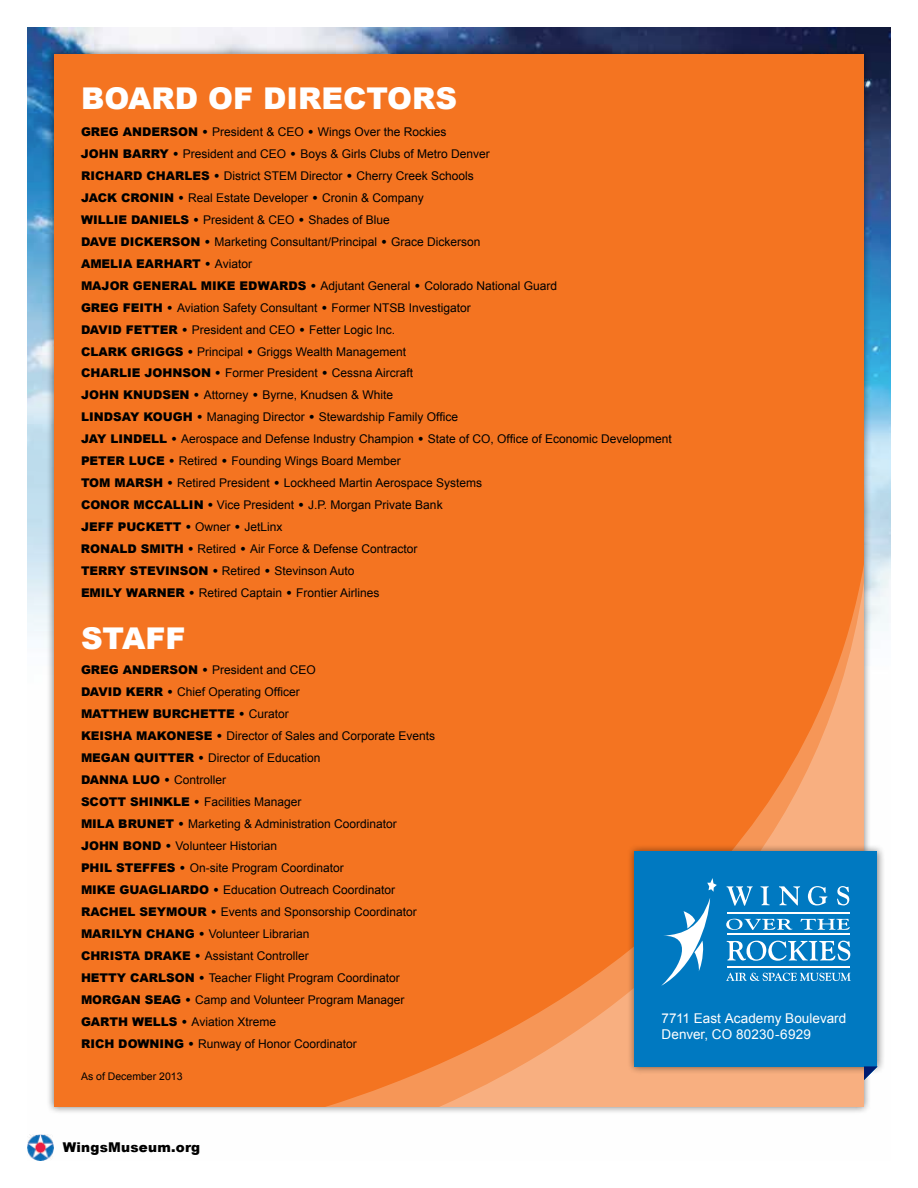
<style>
.page{position:relative;width:918px;height:1188px;background:#fff}
.page>*{position:absolute;margin:0;border:0;box-sizing:border-box;transform-origin:0 0}
.t1{font:900 30px "Arial";color:#fff}
.t2{font:13.5px/16.5px "Arial";letter-spacing:.005em;color:#fff}
.t3{font:900 13.5px "Arial";letter-spacing:.02em;color:#000}
.t4{font:12px/21.9px "Arial";color:#000}
.t5{font:10.5px "Arial";color:#000}
.s1{font-weight:900}
</style>
<div class="page">
<img style="left:27px;top:27px;width:864px;height:610px">
<div style="left:46px;top:46px;width:825px;height:1069px;background:#000;opacity:.5"></div>
<div style="left:54px;top:54px;width:810px;height:1053px;background:#f47421"></div>
<svg style="left:326px;top:565px;width:538px;height:542px"></svg>
<div style="left:627px;top:843px;width:258px;height:231px;background:#000;opacity:.5"></div>
<div style="left:634px;top:851px;width:244px;height:215px;background:#0079c1"></div>
<svg style="left:864px;top:1066px;width:14px;height:14px"></svg>
<svg style="left:662px;top:898px;width:48px;height:88px"></svg>
<svg style="left:707px;top:878px;width:10px;height:14px"></svg>
<svg style="left:727px;top:886px;width:26px;height:20px"></svg>
<svg style="left:760px;top:886px;width:10px;height:19px"></svg>
<svg style="left:779px;top:886px;width:21px;height:20px"></svg>
<svg style="left:808px;top:886px;width:19px;height:19px"></svg>
<svg style="left:837px;top:886px;width:12px;height:19px"></svg>
<svg style="left:726px;top:919px;width:66px;height:11px"></svg>
<svg style="left:800px;top:919px;width:50px;height:11px"></svg>
<svg style="left:727px;top:941px;width:123px;height:20px"></svg>
<svg style="left:726px;top:973px;width:124px;height:8px"></svg>
<hr style="left:727px;top:912px;width:122px;height:1px;background:#fff">
<hr style="left:727px;top:934px;width:123px;height:1px;background:#fff">
<hr style="left:727px;top:966px;width:123px;height:1px;background:#fff">
<img style="left:27px;top:1134px;width:27px;height:27px">
<h1 class="t1" style="left:81px;top:76px;width:378px">BOARD OF DIRECTORS</h1>
<p class="t4" style="left:81px;top:121px;width:592px"><span class="s1">GREG ANDERSON •</span> President &amp; CEO <span class="s1">•</span> Wings Over the Rockies<br><span class="s1">JOHN BARRY •</span> President and CEO <span class="s1">•</span> Boys &amp; Girls Clubs of Metro Denver<br><span class="s1">RICHARD CHARLES •</span> District STEM Director <span class="s1">•</span> Cherry Creek Schools<br><span class="s1">JACK CRONIN •</span> Real Estate Developer <span class="s1">•</span> Cronin &amp; Company<br><span class="s1">WILLIE DANIELS •</span> President &amp; CEO <span class="s1">•</span> Shades of Blue<br><span class="s1">DAVE DICKERSON •</span> Marketing Consultant/Principal <span class="s1">•</span> Grace Dickerson<br><span class="s1">AMELIA EARHART •</span> Aviator<br><span class="s1">MAJOR GENERAL MIKE EDWARDS •</span> Adjutant General <span class="s1">•</span> Colorado National Guard<br><span class="s1">GREG FEITH •</span> Aviation Safety Consultant <span class="s1">•</span> Former NTSB Investigator<br><span class="s1">DAVID FETTER •</span> President and CEO <span class="s1">•</span> Fetter Logic Inc.<br><span class="s1">CLARK GRIGGS •</span> Principal <span class="s1">•</span> Griggs Wealth Management<br><span class="s1">CHARLIE JOHNSON •</span> Former President <span class="s1">•</span> Cessna Aircraft<br><span class="s1">JOHN KNUDSEN •</span> Attorney <span class="s1">•</span> Byrne, Knudsen &amp; White<br><span class="s1">LINDSAY KOUGH •</span> Managing Director <span class="s1">•</span> Stewardship Family Office<br><span class="s1">JAY LINDELL •</span> Aerospace and Defense Industry Champion <span class="s1">•</span> State of CO, Office of Economic Development <span class="s1">PETER LUCE •</span> Retired <span class="s1">•</span> Founding Wings Board Member<br><span class="s1">TOM MARSH •</span> Retired President <span class="s1">•</span> Lockheed Martin Aerospace Systems<br><span class="s1">CONOR MCCALLIN •</span> Vice President <span class="s1">•</span> J.P. Morgan Private Bank<br><span class="s1">JEFF PUCKETT •</span> Owner <span class="s1">•</span> JetLinx<br><span class="s1">RONALD SMITH •</span> Retired <span class="s1">•</span> Air Force &amp; Defense Contractor<br><span class="s1">TERRY STEVINSON •</span> Retired <span class="s1">•</span> Stevinson Auto<br><span class="s1">EMILY WARNER •</span> Retired Captain <span class="s1">•</span> Frontier Airlines</p>
<h1 class="t1" style="left:81px;top:616px;width:106px">STAFF</h1>
<p class="t4" style="left:81px;top:659px;width:356px"><span class="s1">GREG ANDERSON •</span> President and CEO<br><span class="s1">DAVID KERR •</span> Chief Operating Officer<br><span class="s1">MATTHEW BURCHETTE •</span> Curator<br><span class="s1">KEISHA MAKONESE •</span> Director of Sales and Corporate Events <span class="s1">MEGAN QUITTER •</span> Director of Education<br><span class="s1">DANNA LUO •</span> Controller<br><span class="s1">SCOTT SHINKLE •</span> Facilities Manager<br><span class="s1">MILA BRUNET •</span> Marketing &amp; Administration Coordinator <span class="s1">JOHN BOND •</span> Volunteer Historian<br><span class="s1">PHIL STEFFES •</span> On-site Program Coordinator<br><span class="s1">MIKE GUAGLIARDO •</span> Education Outreach Coordinator <span class="s1">RACHEL SEYMOUR •</span> Events and Sponsorship Coordinator <span class="s1">MARILYN CHANG •</span> Volunteer Librarian<br><span class="s1">CHRISTA DRAKE •</span> Assistant Controller<br><span class="s1">HETTY CARLSON •</span> Teacher Flight Program Coordinator <span class="s1">MORGAN SEAG •</span> Camp and Volunteer Program Manager <span class="s1">GARTH WELLS •</span> Aviation Xtreme<br><span class="s1">RICH DOWNING •</span> Runway of Honor Coordinator</p>
<p class="t5" style="left:81px;top:1069px;width:103px">As of December 2013</p>
<p class="t3" style="left:63px;top:1138px;width:139px">WingsMuseum.org</p>
<p class="t2" style="left:662px;top:1010px;width:186px">7711 East Academy Boulevard<br>Denver, CO 80230-6929</p>
</div>
